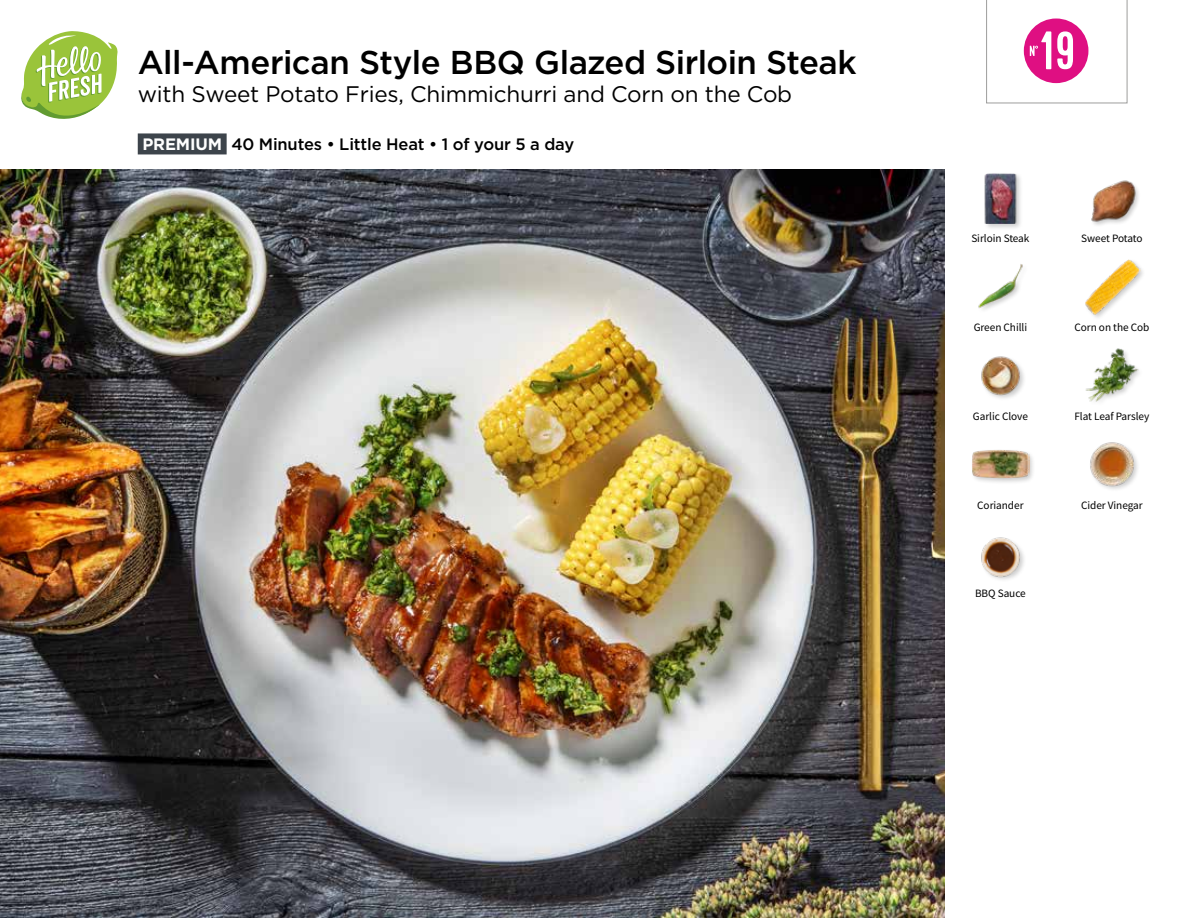
<style>
.page{position:relative;width:1188px;height:918px;background:#fff}
.page>*{position:absolute;margin:0;border:0;box-sizing:border-box;transform-origin:0 0}
.t1{font:54px "Kapra";color:#fff}
.t2{font:500 33px "Gotham";letter-spacing:-.015em;color:#000}
.t3{font:22.5px "Gotham";letter-spacing:-.01em;color:#000}
.t4{font:500 16.5px "Gotham";letter-spacing:-.01em;color:#000}
.t5{font:11.25px "Source Sans Pro";letter-spacing:-.005em;color:#000}
.s1{font-weight:700;color:#fff}
</style>
<div class="page">
<div style="left:138px;top:133px;width:89px;height:21px;background:#3d444b"></div>
<svg style="left:21px;top:31px;width:97px;height:88px"></svg>
<img style="left:0;top:170px;width:945px;height:748px">
<img style="left:981px;top:537px;width:43px;height:43px">
<img style="left:981px;top:356px;width:43px;height:43px">
<div style="left:971px;top:448px;width:64px;height:38px;background:#000;opacity:.2"></div>
<img style="left:972px;top:448px;width:57px;height:38px">
<img style="left:1090px;top:442px;width:48px;height:48px">
<img style="left:1085px;top:348px;width:54px;height:54px">
<div style="left:984px;top:172px;width:39px;height:59px;background:#000;opacity:.2"></div>
<img style="left:984px;top:173px;width:39px;height:50px">
<img style="left:978px;top:264px;width:45px;height:46px">
<img style="left:1085px;top:259px;width:56px;height:57px">
<img style="left:1091px;top:180px;width:48px;height:45px">
<svg style="left:986px;top:0;width:141px;height:104px"></svg>
<h2 class="t2" style="left:138px;top:41px;width:721px">All-American Style BBQ Glazed Sirloin Steak</h2>
<h3 class="t3" style="left:138px;top:82px;width:656px">with Sweet Potato Fries, Chimmichurri and Corn on the Cob</h3>
<h3 class="t4" style="left:142px;top:133px;width:433px"><span class="s1">PREMIUM</span> 40 Minutes • Little Heat • 1 of your 5 a day</h3>
<h1 class="t1" style="left:1041px;top:19px;width:35px">19</h1>
<p class="t5" style="left:971px;top:231px;width:60px">Sirloin Steak</p>
<p class="t5" style="left:1081px;top:231px;width:63px">Sweet Potato</p>
<p class="t5" style="left:974px;top:320px;width:55px">Green Chilli</p>
<p class="t5" style="left:1074px;top:320px;width:76px">Corn on the Cob</p>
<p class="t5" style="left:973px;top:409px;width:57px">Garlic Clove</p>
<p class="t5" style="left:1074px;top:409px;width:76px">Flat Leaf Parsley</p>
<p class="t5" style="left:977px;top:498px;width:48px">Coriander</p>
<p class="t5" style="left:1081px;top:498px;width:63px">Cider Vinegar</p>
<p class="t5" style="left:975px;top:586px;width:52px">BBQ Sauce</p>
</div>
